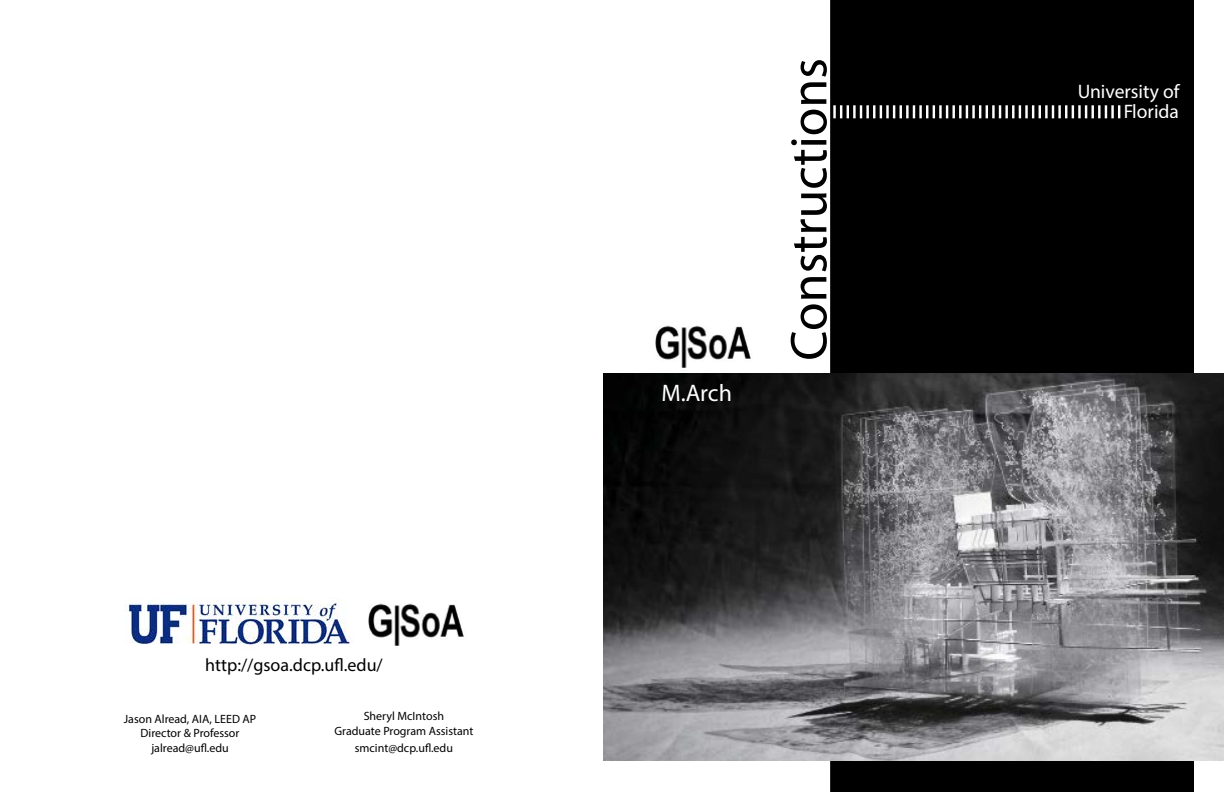
<style>
.page{position:relative;width:1224px;height:792px;background:#fff}
.page>*{position:absolute;margin:0;border:0;box-sizing:border-box;transform-origin:0 0}
.t1{font:52.1px "Myriad Pro";color:#000}
.t2{font:24px "Myriad Pro";color:#fff}
.t3{font:19.6px "Myriad Pro";color:#fff}
.t4{font:18px "Myriad Pro";color:#000}
.t5{font:12px/14.4px "Myriad Pro";color:#000;text-align:center}
</style>
<div class="page">
<div style="left:830px;top:0;width:364px;height:792px;background:#000"></div>
<img style="left:603px;top:373px;width:621px;height:387px">
<svg style="left:830px;top:105px;width:290px;height:13px"></svg>
<img style="left:655px;top:325px;width:96px;height:43px">
<img style="left:368px;top:603px;width:96px;height:43px">
<img style="left:125px;top:598px;width:226px;height:47px">
<h3 class="t4" style="left:205px;top:654px;width:179px">http://gsoa.dcp.ufl.edu/</h3>
<p class="t5" style="left:124px;top:711px;width:134px">Jason Alread, AIA, LEED AP<br>Director &amp; Professor jalread@ufl.edu</p>
<p class="t5" style="left:334px;top:709px;width:141px">Sheryl McIntosh<br>Graduate Program Assistant</p>
<p class="t5" style="left:355px;top:740px;width:100px">smcint@dcp.ufl.edu</p>
<h2 class="t2" style="left:661px;top:378px;width:72px">M.Arch</h2>
<h1 class="t1" style="left:777px;top:361px;width:304px;rotate:-90deg">Constructions</h1>
<h3 class="t3" style="left:1077px;top:80px;width:104px">University of</h3>
<h3 class="t3" style="left:1123px;top:99px;width:58px">Florida</h3>
</div>
